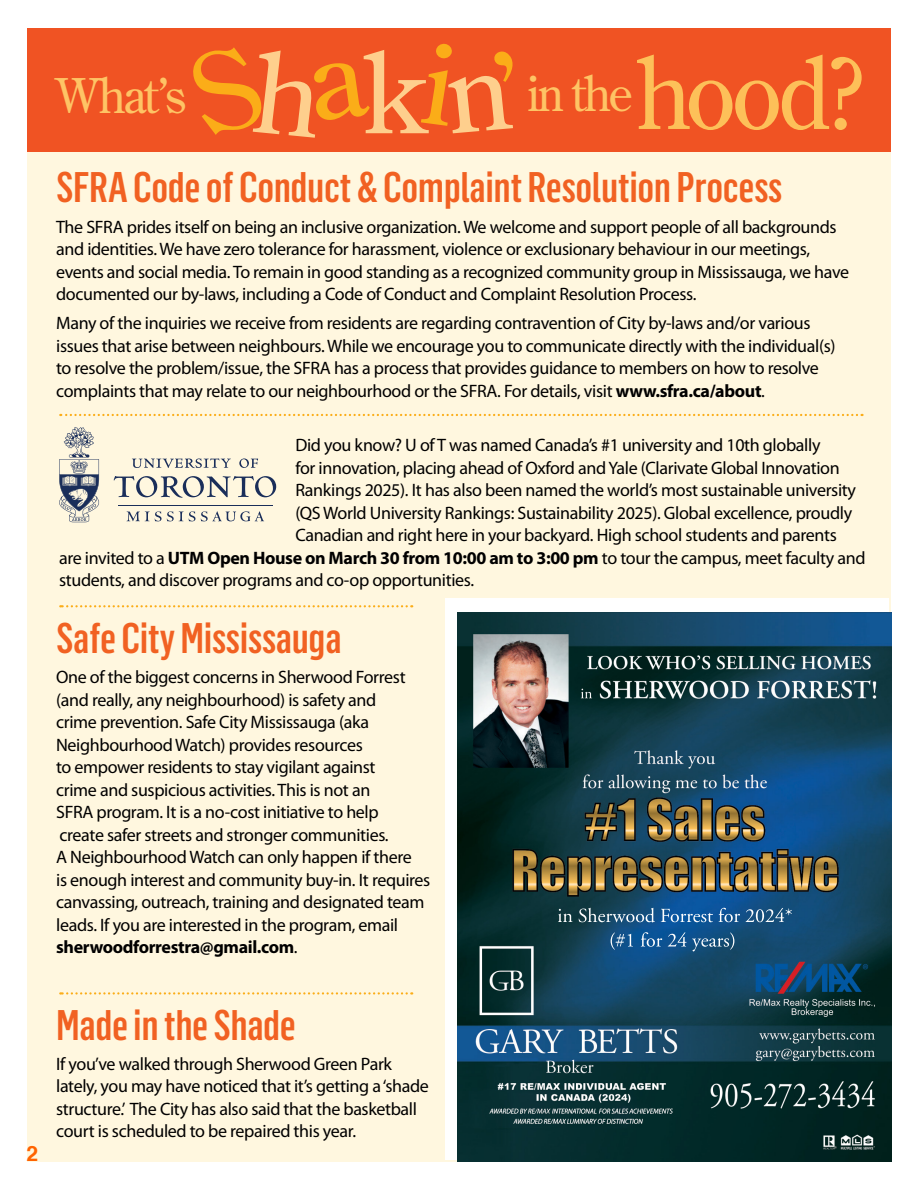
<style>
.page{position:relative;width:918px;height:1188px;background:#fff}
.page>*{position:absolute;margin:0;border:0;box-sizing:border-box;transform-origin:0 0}
.t1{font:47.7px "Century Old Style Std";letter-spacing:-.05em;color:#fec465}
.t2{font:500 42px "Flama Condensed";letter-spacing:-.01em;color:#f16122}
.t3{font:700 21px "Helvetica";color:#ff6300}
.t4{font:18px/22.5px "Myriad Pro";letter-spacing:-.02em;color:#000}
.s1{font-size:97.05px;color:#fdc059}
.s2{font-weight:700}
</style>
<div class="page">
<div style="left:27px;top:30px;width:863px;height:1132px;background:#fff7df"></div>
<div style="left:445px;top:599px;width:444px;height:561px;background:#fff"></div>
<img style="left:458px;top:612px;width:434px;height:550px">
<div style="left:27px;top:28px;width:863px;height:123px;background:#f05323"></div>
<svg style="left:193px;top:43px;width:320px;height:95px"></svg>
<svg style="left:60px;top:414px;width:803px;height:2px"></svg>
<svg style="left:60px;top:605px;width:352px;height:2px"></svg>
<svg style="left:60px;top:992px;width:352px;height:3px"></svg>
<svg style="left:59px;top:427px;width:41px;height:95px"></svg>
<svg style="left:114px;top:458px;width:162px;height:40px"></svg>
<svg style="left:127px;top:511px;width:68px;height:10px"></svg>
<svg style="left:201px;top:511px;width:63px;height:10px"></svg>
<hr style="left:118px;top:505px;width:155px;height:1px;background:#1a2e5a">
<h1 class="t1" style="left:56px;top:65px;width:132px">What’s</h1>
<h1 class="t1" style="left:528px;top:63px;width:339px">in the<span class="s1">hood?</span></h1>
<h2 class="t2" style="left:56px;top:161px;width:728px">SFRA Code of Conduct &amp; Complaint Resolution Process</h2>
<p class="t4" style="left:56px;top:216px;width:795px">The SFRA prides itself on being an inclusive organization. We welcome and support people of all backgrounds and identities. We have zero tolerance for harassment, violence or exclusionary behaviour in our meetings, events and social media. To remain in good standing as a recognized community group in Mississauga, we have documented our by-laws, including a Code of Conduct and Complaint Resolution Process.</p>
<p class="t4" style="left:56px;top:313px;width:781px">Many of the inquiries we receive from residents are regarding contravention of City by-laws and/or various issues that arise between neighbours. While we encourage you to communicate directly with the individual(s) to resolve the problem/issue, the SFRA has a process that provides guidance to members on how to resolve complaints that may relate to our neighbourhood or the SFRA. For details, visit <span class="s2">www.sfra.ca/about</span>.</p>
<p class="t4" style="left:295px;top:434px;width:527px">Did you know? U of T was named Canada’s #1 university and 10th globally</p>
<p class="t4" style="left:295px;top:457px;width:546px">for innovation, placing ahead of Oxford and Yale (Clarivate Global Innovation</p>
<p class="t4" style="left:295px;top:479px;width:562px">Rankings 2025). It has also been named the world’s most sustainable university</p>
<p class="t4" style="left:295px;top:502px;width:558px">(QS World University Rankings: Sustainability 2025). Global excellence, proudly</p>
<p class="t4" style="left:295px;top:524px;width:543px">Canadian and right here in your backyard. High school students and parents</p>
<p class="t4" style="left:59px;top:547px;width:808px">are invited to a <span class="s2">UTM Open House on March 30 from 10:00 am to 3:00 pm</span> to tour the campus, meet faculty and</p>
<p class="t4" style="left:59px;top:569px;width:416px">students, and discover programs and co-op opportunities.</p>
<h2 class="t2" style="left:56px;top:611px;width:287px">Safe City Mississauga</h2>
<p class="t4" style="left:56px;top:666px;width:376px">One of the biggest concerns in Sherwood Forrest (and really, any neighbourhood) is safety and<br>crime prevention. Safe City Mississauga (aka Neighbourhood Watch) provides resources<br>to empower residents to stay vigilant against<br>crime and suspicious activities. This is not an<br>SFRA program. It is a no-cost initiative to help<br>create safer streets and stronger communities.<br>A Neighbourhood Watch can only happen if there<br>is enough interest and community buy-in. It requires canvassing, outreach, training and designated team leads. If you are interested in the program, email <span class="s2">sherwoodforrestra@gmail.com</span>.</p>
<p class="t3" style="left:27px;top:1139px;width:13px">2</p>
<h2 class="t2" style="left:56px;top:998px;width:241px">Made in the Shade</h2>
<p class="t4" style="left:56px;top:1053px;width:374px">If you’ve walked through Sherwood Green Park lately, you may have noticed that it’s getting a ‘shade structure.’ The City has also said that the basketball court is scheduled to be repaired this year.</p>
</div>
